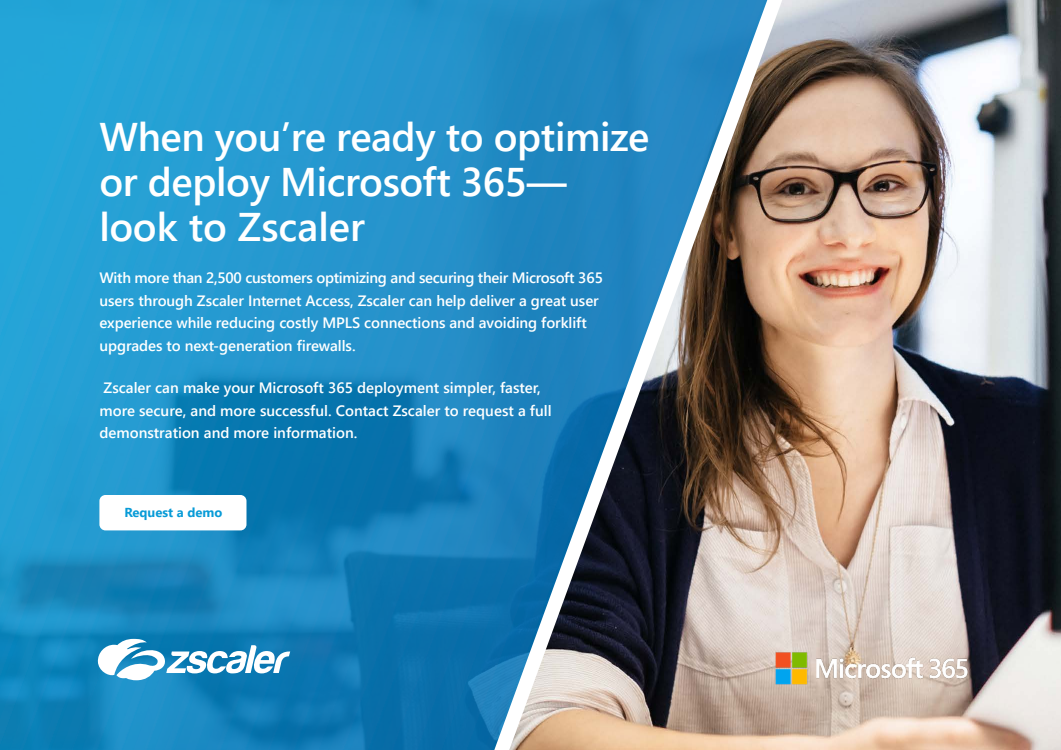
<style>
.page{position:relative;width:1061px;height:750px;background:#fff}
.page>*{position:absolute;margin:0;border:0;box-sizing:border-box;transform-origin:0 0}
.t1{font:600 40px/45px "Segoe UI";letter-spacing:-.01em;color:#fff}
.t2{font:600 15px/22.5px "Segoe UI";letter-spacing:-.005em;color:#fff}
.t3{font:700 13px "Segoe UI";color:#089bd7}
</style>
<div class="page">
<img style="left:782px;top:0;width:279px;height:750px">
<img style="left:0;top:0;width:494px;height:750px">
<svg style="left:494px;top:0;width:288px;height:750px;background:#507991"></svg>
<svg style="left:97px;top:639px;width:193px;height:41px"></svg>
<div style="left:99px;top:495px;width:147px;height:35px;background:#fff;border-radius:6px"></div>
<img style="left:745px;top:620px;width:254px;height:95px">
<h1 class="t1" style="left:99px;top:111px;width:552px">When you’re ready to optimize or deploy Microsoft 365— look to Zscaler</h1>
<p class="t2" style="left:99px;top:265px;width:505px">With more than 2,500 customers optimizing and securing their Microsoft 365 users through Zscaler Internet Access, Zscaler can help deliver a great user experience while reducing costly MPLS connections and avoiding forklift upgrades to next-generation firewalls.</p>
<p class="t2" style="left:99px;top:375px;width:454px">Zscaler can make your Microsoft 365 deployment simpler, faster, more secure, and more successful. Contact Zscaler to request a full demonstration and more information.</p>
<p class="t3" style="left:124px;top:501px;width:100px">Request a demo</p>
</div>
